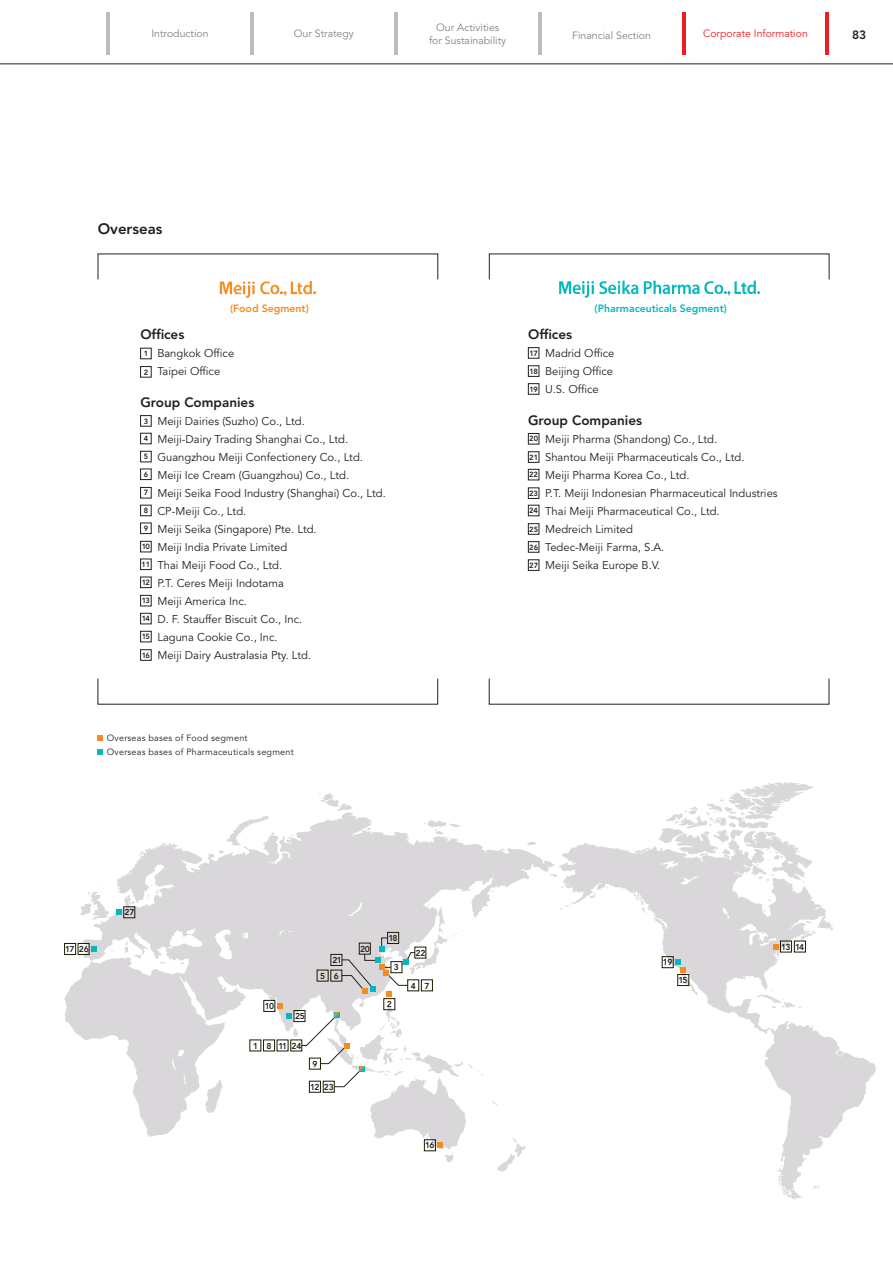
<style>
.page{position:relative;width:893px;height:1263px;background:#fff}
.page>*{position:absolute;margin:0;border:0;box-sizing:border-box;transform-origin:0 0}
.t1{font:800 15px "Avenir LT Std";color:#231f20}
.t2{font:800 13.5px "Avenir LT Std";color:#231f20}
.t3{font:800 12px "Avenir LT Std";color:#231f20}
.t4{font:11.25px/18px "Avenir LT Std";color:#231f20}
.t5{font:10.5px/13.5px "Avenir LT Std";color:#808285;text-align:center}
.t6{font:800 10.5px "Avenir LT Std";color:#03b9bd}
.t7{font:10.5px "Avenir LT Std";color:#ee1d23}
.t8{font:800 10.5px "Avenir LT Std";color:#f68b1f}
.t9{font:9px/13.5px "Avenir LT Std";letter-spacing:.025em;color:#231f20}
.t10{font:800 8.55px "Avenir LT Std";letter-spacing:-.06em;color:#231f20}
.s1{font-weight:800;font-size:7.5px}
</style>
<div class="page">
<div style="left:140px;top:348px;width:11px;height:11px;border:1px solid #231f20"></div>
<div style="left:140px;top:366px;width:11px;height:11px;border:1px solid #231f20"></div>
<div style="left:140px;top:415px;width:11px;height:11px;border:1px solid #231f20"></div>
<div style="left:140px;top:433px;width:11px;height:11px;border:1px solid #231f20"></div>
<div style="left:140px;top:451px;width:11px;height:11px;border:1px solid #231f20"></div>
<div style="left:140px;top:469px;width:11px;height:11px;border:1px solid #231f20"></div>
<div style="left:140px;top:487px;width:11px;height:11px;border:1px solid #231f20"></div>
<div style="left:140px;top:505px;width:11px;height:11px;border:1px solid #231f20"></div>
<div style="left:140px;top:523px;width:11px;height:11px;border:1px solid #231f20"></div>
<div style="left:140px;top:541px;width:11px;height:11px;border:1px solid #231f20"></div>
<div style="left:140px;top:559px;width:11px;height:11px;border:1px solid #231f20"></div>
<div style="left:140px;top:577px;width:11px;height:11px;border:1px solid #231f20"></div>
<div style="left:140px;top:595px;width:11px;height:11px;border:1px solid #231f20"></div>
<div style="left:140px;top:613px;width:11px;height:11px;border:1px solid #231f20"></div>
<div style="left:140px;top:631px;width:11px;height:11px;border:1px solid #231f20"></div>
<div style="left:140px;top:649px;width:11px;height:11px;border:1px solid #231f20"></div>
<div style="left:528px;top:347px;width:11px;height:11px;border:1px solid #231f20"></div>
<div style="left:528px;top:366px;width:11px;height:11px;border:1px solid #231f20"></div>
<div style="left:528px;top:383px;width:11px;height:11px;border:1px solid #231f20"></div>
<div style="left:528px;top:433px;width:11px;height:11px;border:1px solid #231f20"></div>
<div style="left:528px;top:451px;width:11px;height:12px;border:1px solid #231f20"></div>
<div style="left:528px;top:469px;width:11px;height:11px;border:1px solid #231f20"></div>
<div style="left:528px;top:488px;width:11px;height:11px;border:1px solid #231f20"></div>
<div style="left:528px;top:505px;width:11px;height:11px;border:1px solid #231f20"></div>
<div style="left:528px;top:523px;width:11px;height:11px;border:1px solid #231f20"></div>
<div style="left:528px;top:541px;width:11px;height:11px;border:1px solid #231f20"></div>
<div style="left:528px;top:560px;width:11px;height:11px;border:1px solid #231f20"></div>
<svg style="left:497px;top:1137px;width:29px;height:36px"></svg>
<svg style="left:319px;top:793px;width:33px;height:18px"></svg>
<svg style="left:783px;top:1194px;width:19px;height:6px"></svg>
<svg style="left:64px;top:812px;width:491px;height:325px"></svg>
<svg style="left:558px;top:843px;width:318px;height:351px"></svg>
<svg style="left:658px;top:782px;width:155px;height:104px"></svg>
<div style="left:78px;top:943px;width:11px;height:11px;background:#fff;border-radius:50%"></div>
<div style="left:780px;top:941px;width:12px;height:11px;border:1px solid #1c1b00"></div>
<div style="left:794px;top:941px;width:12px;height:11px;border:1px solid #1c1b00"></div>
<div style="left:78px;top:943px;width:11px;height:12px;border:1px solid #1c1b00"></div>
<div style="left:64px;top:943px;width:12px;height:12px;border:1px solid #1c1b00"></div>
<div style="left:263px;top:1040px;width:12px;height:11px;border:1px solid #1c1b00"></div>
<div style="left:264px;top:1000px;width:11px;height:12px;border:1px solid #1c1b00"></div>
<div style="left:662px;top:956px;width:11px;height:12px;border:1px solid #1c1b00"></div>
<div style="left:678px;top:974px;width:11px;height:12px;border:1px solid #1c1b00"></div>
<svg style="left:277px;top:904px;width:206px;height:258px"></svg>
<svg style="left:676px;top:959px;width:10px;height:13px"></svg>
<svg style="left:773px;top:944px;width:5px;height:5px"></svg>
<svg style="left:92px;top:946px;width:5px;height:5px"></svg>
<svg style="left:117px;top:910px;width:5px;height:5px"></svg>
<svg style="left:98px;top:735px;width:5px;height:5px"></svg>
<svg style="left:98px;top:749px;width:5px;height:5px"></svg>
<img style="left:559px;top:280px;width:202px;height:18px">
<img style="left:219px;top:280px;width:98px;height:18px">
<hr style="left:0;top:64px;width:893px;height:1px;background:#231f20">
<hr style="left:106px;top:13px;width:4px;height:42px;background:#bcbdc0">
<hr style="left:250px;top:13px;width:4px;height:42px;background:#bcbdc0">
<hr style="left:394px;top:13px;width:4px;height:42px;background:#bcbdc0">
<hr style="left:825px;top:13px;width:4px;height:42px;background:#ee1d23">
<hr style="left:682px;top:13px;width:3px;height:42px;background:#ee1d23">
<hr style="left:538px;top:13px;width:3px;height:42px;background:#bcbdc0">
<p class="t5" style="left:429px;top:20px;width:79px">Our Activities for Sustainability</p>
<p class="t5" style="left:151px;top:27px;width:59px">Introduction</p>
<p class="t5" style="left:572px;top:29px;width:80px">Financial Section</p>
<p class="t7" style="left:703px;top:28px;width:106px">Corporate Information</p>
<p class="t5" style="left:294px;top:27px;width:62px">Our Strategy</p>
<p class="t3" style="left:852px;top:28px;width:16px">83</p>
<h1 class="t1" style="left:98px;top:219px;width:66px">Overseas</h1>
<p class="t8" style="left:230px;top:302px;width:80px">(Food Segment)</p>
<p class="t6" style="left:595px;top:302px;width:134px">(Pharmaceuticals Segment)</p>
<p class="t2" style="left:140px;top:326px;width:46px">Offices</p>
<p class="t4" style="left:144px;top:344px;width:92px"><span class="s1">1</span> Bangkok Office<br><span class="s1">2</span> Taipei Office</p>
<p class="t2" style="left:140px;top:394px;width:115px">Group Companies</p>
<p class="t4" style="left:142px;top:412px;width:246px"><span class="s1">3</span> Meiji Dairies (Suzho) Co., Ltd.<br><span class="s1">4</span> Meiji-Dairy Trading Shanghai Co., Ltd.<br><span class="s1">5</span> Guangzhou Meiji Confectionery Co., Ltd.<br><span class="s1">6</span> Meiji Ice Cream (Guangzhou) Co., Ltd.<br><span class="s1">7</span> Meiji Seika Food Industry (Shanghai) Co., Ltd.<br><span class="s1">8</span> CP-Meiji Co., Ltd.<br><span class="s1">9</span> Meiji Seika (Singapore) Pte. Ltd.<br><span class="s1">10</span> Meiji India Private Limited<br><span class="s1">11</span> Thai Meiji Food Co., Ltd.<br><span class="s1">12</span> P.T. Ceres Meiji Indotama<br><span class="s1">13</span> Meiji America Inc.<br><span class="s1">14</span> D. F. Stauffer Biscuit Co., Inc.<br><span class="s1">15</span> Laguna Cookie Co., Inc.<br><span class="s1">16</span> Meiji Dairy Australasia Pty. Ltd.</p>
<p class="t9" style="left:107px;top:731px;width:188px">Overseas bases of Food segment<br>Overseas bases of Pharmaceuticals segment</p>
<p class="t2" style="left:528px;top:326px;width:46px">Offices</p>
<p class="t4" style="left:529px;top:344px;width:87px"><span class="s1">17</span> Madrid Office<br><span class="s1">18</span> Beijing Office<br><span class="s1">19</span> U.S. Office</p>
<p class="t2" style="left:528px;top:412px;width:115px">Group Companies</p>
<p class="t4" style="left:529px;top:430px;width:250px"><span class="s1">20</span> Meiji Pharma (Shandong) Co., Ltd.<br><span class="s1">21</span> Shantou Meiji Pharmaceuticals Co., Ltd.<br><span class="s1">22</span> Meiji Pharma Korea Co., Ltd.<br><span class="s1">23</span> P.T. Meiji Indonesian Pharmaceutical Industries <span class="s1">24</span> Thai Meiji Pharmaceutical Co., Ltd.<br><span class="s1">25</span> Medreich Limited<br><span class="s1">26</span> Tedec-Meiji Farma, S.A.<br><span class="s1">27</span> Meiji Seika Europe B.V.</p>
<p class="t10" style="left:65px;top:944px;width:25px">17 26</p>
<p class="t10" style="left:124px;top:907px;width:11px">27</p>
<p class="t10" style="left:332px;top:955px;width:11px">21</p>
<p class="t10" style="left:320px;top:971px;width:20px">5 6</p>
<p class="t10" style="left:265px;top:1001px;width:11px">10</p>
<p class="t10" style="left:295px;top:1011px;width:11px">25</p>
<p class="t10" style="left:253px;top:1040px;width:50px">1 8 1124</p>
<p class="t10" style="left:313px;top:1059px;width:7px">9</p>
<p class="t10" style="left:310px;top:1082px;width:25px">12 23</p>
<p class="t10" style="left:360px;top:944px;width:11px">20</p>
<p class="t10" style="left:388px;top:933px;width:11px">18</p>
<p class="t10" style="left:394px;top:962px;width:7px">3</p>
<p class="t10" style="left:387px;top:999px;width:7px">2</p>
<p class="t10" style="left:416px;top:948px;width:11px">22</p>
<p class="t10" style="left:411px;top:980px;width:20px">4 7</p>
<p class="t10" style="left:425px;top:1140px;width:11px">16</p>
<p class="t10" style="left:663px;top:957px;width:11px">19</p>
<p class="t10" style="left:678px;top:975px;width:10px">15</p>
<p class="t10" style="left:781px;top:942px;width:24px">13 14</p>
</div>
